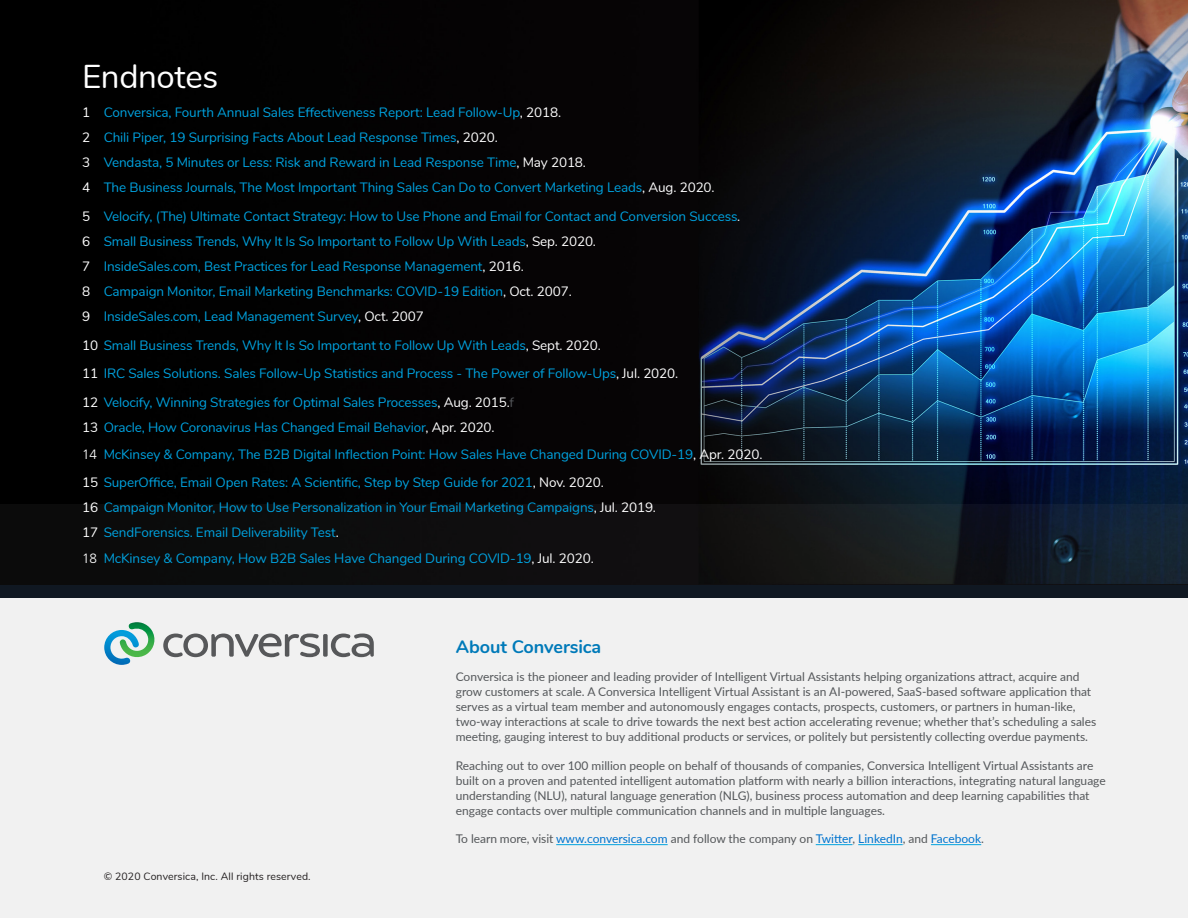
<style>
.page{position:relative;width:1188px;height:918px;background:#fff}
.page>*{position:absolute;margin:0;border:0;box-sizing:border-box;transform-origin:0 0}
.t1{font:33px "Nunito";letter-spacing:-.01em;color:#fff}
.Headline{font:700 18px "Nunito";letter-spacing:-.005em;color:#007ab9}
.t2{font:13.5px "Nunito";letter-spacing:-.01em;color:#00a2df}
.Boilerplate{font:12px/15px "Lato";color:#54575a}
.Copyright{font:10.5px "Nunito";letter-spacing:.01em;color:#231f20}
.s1{color:#fff}
.s2{color:#54575a}
.s3{font-family:"Frutiger";font-weight:300;color:#fff}
.s4{color:#0073ce}
</style>
<div class="page">
<img style="left:0;top:0;width:1188px;height:504px">
<svg style="left:0;top:504px;width:1188px;height:414px;fill:#f1f1f1"></svg>
<hr style="left:556px;top:844px;width:112px;height:1px;background:#00a2df">
<hr style="left:816px;top:844px;width:36px;height:1px;background:#00a2df">
<hr style="left:858px;top:844px;width:45px;height:1px;background:#00a2df">
<hr style="left:931px;top:844px;width:50px;height:1px;background:#00a2df">
<svg style="left:104px;top:622px;width:53px;height:43px"></svg>
<svg style="left:163px;top:634px;width:157px;height:23px"></svg>
<div style="left:323px;top:634px;width:5px;height:23px;background:#57585a;border-radius:2px"></div>
<svg style="left:331px;top:634px;width:43px;height:23px"></svg>
<p class="t1" style="left:82px;top:53px;width:138px">Endnotes</p>
<p class="t2" style="left:82px;top:102px;width:481px"><span class="s1">1</span> Conversica, Fourth Annual Sales Effectiveness Report: Lead Follow-Up<span class="s1">, 2018.</span></p>
<p class="t2" style="left:82px;top:127px;width:417px"><span class="s1">2</span> Chili Piper, 19 Surprising Facts About Lead Response Times<span class="s1">, 2020.</span></p>
<p class="t2" style="left:82px;top:153px;width:505px"><span class="s1">3</span> Vendasta, 5 Minutes or Less: Risk and Reward in Lead Response Time<span class="s1">, May 2018.</span></p>
<p class="t2" style="left:82px;top:178px;width:634px"><span class="s1">4</span> The Business Journals, The Most Important Thing Sales Can Do to Convert Marketing Leads<span class="s1">, Aug. 2020.</span></p>
<p class="t2" style="left:82px;top:206px;width:660px"><span class="s1">5</span> Velocify, (The) Ultimate Contact Strategy: How to Use Phone and Email for Contact and Conversion Success<span class="s1">.</span></p>
<p class="t2" style="left:82px;top:231px;width:515px"><span class="s1">6</span> Small Business Trends, Why It Is So Important to Follow Up With Leads<span class="s1">, Sep. 2020.</span></p>
<p class="t2" style="left:82px;top:257px;width:443px"><span class="s1">7</span> InsideSales.com, Best Practices for Lead Response Management<span class="s1">, 2016.</span></p>
<p class="t2" style="left:82px;top:282px;width:491px"><span class="s1">8</span> Campaign Monitor, Email Marketing Benchmarks: COVID-19 Edition<span class="s1">, Oct. 2007.</span></p>
<p class="t2" style="left:82px;top:307px;width:343px"><span class="s1">9</span> InsideSales.com, Lead Management Survey<span class="s1">, Oct. 2007</span></p>
<p class="t2" style="left:82px;top:335px;width:520px"><span class="s1">10</span> Small Business Trends, Why It Is So Important to Follow Up With Leads<span class="s1">, Sept. 2020.</span></p>
<p class="t2" style="left:82px;top:364px;width:598px"><span class="s1">11</span> IRC Sales Solutions. Sales Follow-Up Statistics and Process - The Power of Follow-Ups<span class="s1">, Jul. 2020.</span></p>
<p class="t2" style="left:82px;top:392px;width:433px"><span class="s1">12</span> Velocify, Winning Strategies for Optimal Sales Processes<span class="s1">, Aug. 2015.</span><span class="s2">f</span></p>
<p class="t2" style="left:82px;top:417px;width:414px"><span class="s1">13</span> Oracle, How Coronavirus Has Changed Email Behavior<span class="s1">, Apr. 2020.</span></p>
<p class="t2" style="left:82px;top:444px;width:682px"><span class="s3">14</span> McKinsey &amp; Company, The B2B Digital Inflection Point: How Sales Have Changed During COVID-19<span class="s1">, Apr. 2020.</span></p>
<p class="t2" style="left:82px;top:473px;width:523px"><span class="s1">15</span> SuperOffice, Email Open Rates: A Scientific, Step by Step Guide for 2021<span class="s1">, Nov. 2020.</span></p>
<p class="t2" style="left:82px;top:498px;width:576px"><span class="s1">16</span> Campaign Monitor, How to Use Personalization in Your Email Marketing Campaigns<span class="s1">, Jul. 2019.</span></p>
<p class="t2" style="left:82px;top:523px;width:258px"><span class="s1">17</span> SendForensics. Email Deliverability Test<span class="s1">.</span></p>
<p class="t2" style="left:82px;top:548px;width:513px"><span class="s3">18</span> McKinsey &amp; Company, How B2B Sales Have Changed During COVID-19<span class="s1">, Jul. 2020.</span></p>
<p class="Copyright" style="left:104px;top:869px;width:208px">© 2020 Conversica, Inc. All rights reserved.</p>
<p class="Headline" style="left:456px;top:633px;width:147px">About Conversica</p>
<p class="Boilerplate" style="left:456px;top:669px;width:642px">Conversica is the pioneer and leading provider of Intelligent Virtual Assistants helping organizations attract, acquire and grow customers at scale. A Conversica Intelligent Virtual Assistant is an AI-powered, SaaS-based software application that serves as a virtual team member and autonomously engages contacts, prospects, customers, or partners in human-like, two-way interactions at scale to drive towards the next best action accelerating revenue; whether that’s scheduling a sales meeting, gauging interest to buy additional products or services, or politely but persistently collecting overdue payments.</p>
<p class="Boilerplate" style="left:456px;top:757px;width:652px">Reaching out to over 100 million people on behalf of thousands of companies, Conversica Intelligent Virtual Assistants are built on a proven and patented intelligent automation platform with nearly a billion interactions, integrating natural language understanding (NLU), natural language generation (NLG), business process automation and deep learning capabilities that engage contacts over multiple communication channels and in multiple languages.</p>
<p class="Boilerplate" style="left:456px;top:831px;width:530px">To learn more, visit <span class="s4">www.conversica.com</span> and follow the company on <span class="s4">Twitter</span>, <span class="s4">LinkedIn</span>, and <span class="s4">Facebook</span>.</p>
</div>
